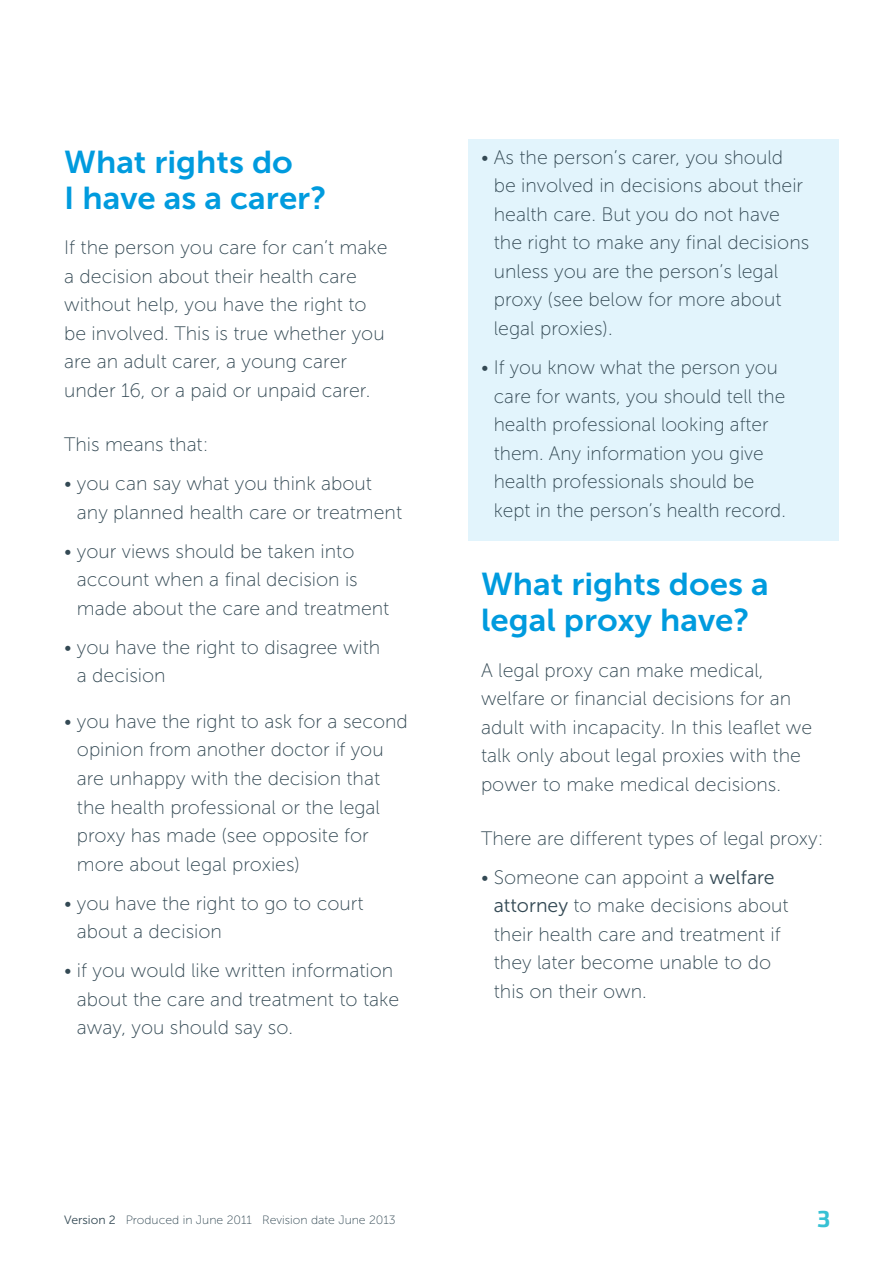
<style>
.page{position:relative;width:894px;height:1264px;background:#fff}
.page>*{position:absolute;margin:0;border:0;box-sizing:border-box;transform-origin:0 0}
.t1{font:31.5px/36px "Museo Sans 700";color:#009bde;scale:1.05 1}
.t2{font:700 21px "Hybrea Rg";color:#37c1d4}
.t3{font:19.5px/28.5px "Museo Sans 100";color:#334954}
.t4{font:12px "Museo Sans 100";color:#334954}
.s1{font-family:"Museo Sans 300"}
</style>
<div class="page">
<div style="left:468px;top:139px;width:370px;height:401px;background:#e2f4fc"></div>
<h1 class="t1" style="left:64px;top:144px;width:251px">What rights do<br>I have as a carer?</h1>
<p class="t3" style="left:64px;top:233px;width:325px">If the person you care for can’t make a decision about their health care without help, you have the right to be involved. This is true whether you are an adult carer, a young carer under 16, or a paid or unpaid carer.</p>
<p class="t3" style="left:64px;top:430px;width:146px">This means that:</p>
<p class="t3" style="left:77px;top:469px;width:327px;text-indent:-13px">• you can say what you think about any planned health care or treatment</p>
<p class="t3" style="left:77px;top:537px;width:314px;text-indent:-13px">• your views should be taken into account when a final decision is made about the care and treatment</p>
<p class="t3" style="left:77px;top:633px;width:305px;text-indent:-13px">• you have the right to disagree with a decision</p>
<p class="t3" style="left:77px;top:707px;width:332px;text-indent:-13px">• you have the right to ask for a second opinion from another doctor if you are unhappy with the decision that the health professional or the legal proxy has made (see opposite for more about legal proxies)</p>
<p class="t3" style="left:77px;top:888px;width:288px;text-indent:-13px">• you have the right to go to court about a decision</p>
<p class="t3" style="left:77px;top:956px;width:324px;text-indent:-13px">• if you would like written information about the care and treatment to take away, you should say so.</p>
<p class="t4" style="left:64px;top:1213px;width:333px"><span class="s1">Version 2</span> Produced in June 2011 Revision date June 2013</p>
<p class="t3" style="left:494px;top:143px;width:317px;text-indent:-13px">• As the person’s carer, you should be involved in decisions about their health care. But you do not have the right to make any final decisions unless you are the person’s legal proxy (see below for more about legal proxies).</p>
<p class="t3" style="left:494px;top:353px;width:294px;text-indent:-13px">• If you know what the person you care for wants, you should tell the health professional looking after them. Any information you give health professionals should be kept in the person’s health record.</p>
<h1 class="t1" style="left:481px;top:566px;width:275px">What rights does a legal proxy have?</h1>
<p class="t3" style="left:481px;top:655px;width:333px">A legal proxy can make medical, welfare or financial decisions for an adult with incapacity. In this leaflet we talk only about legal proxies with the power to make medical decisions.</p>
<p class="t3" style="left:481px;top:823px;width:344px">There are different types of legal proxy:</p>
<p class="t3" style="left:494px;top:863px;width:296px;text-indent:-13px">• Someone can appoint a <span class="s1">welfare attorney</span> to make decisions about their health care and treatment if they later become unable to do this on their own.</p>
<p class="t2" style="left:817px;top:1211px;width:14px">3</p>
</div>
